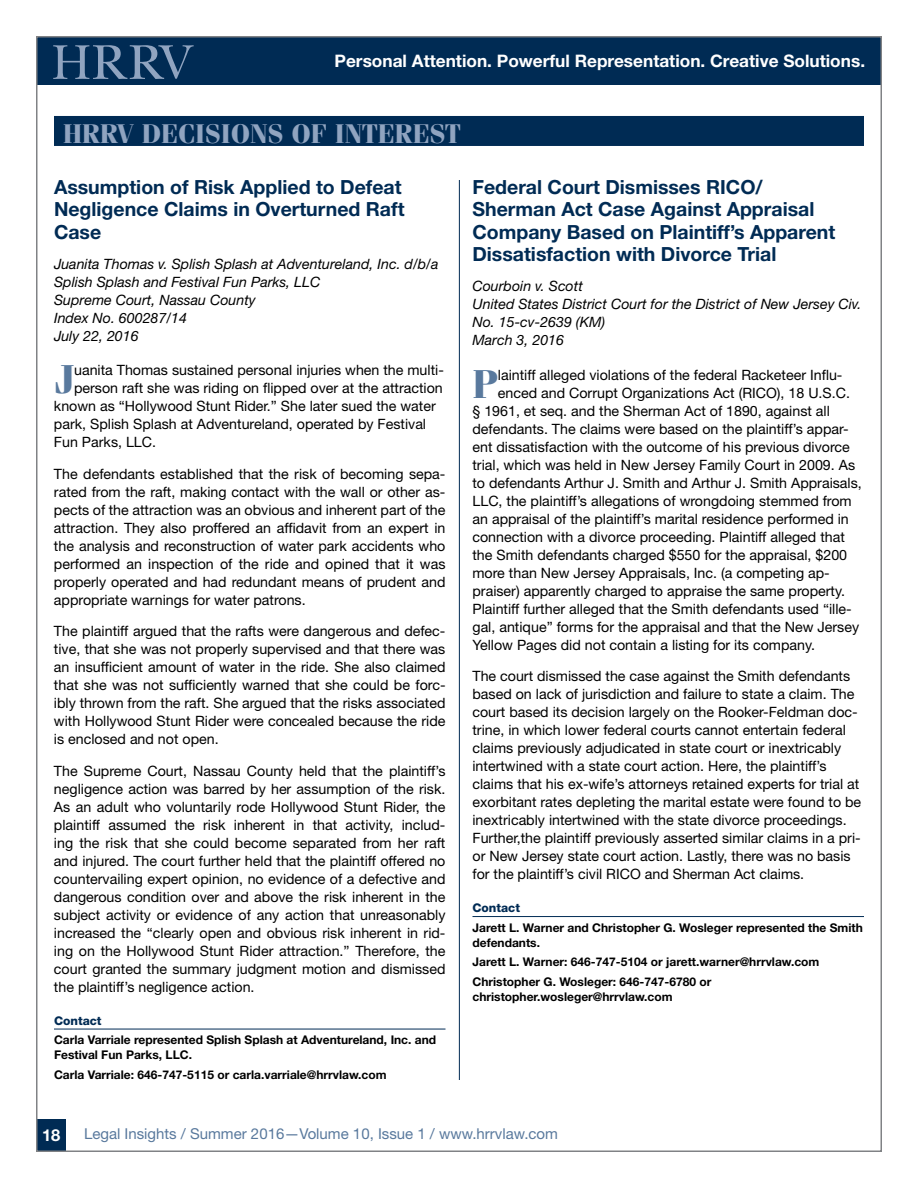
<style>
.page{position:relative;width:918px;height:1188px;background:#fff}
.page>*{position:absolute;margin:0;border:0;box-sizing:border-box;transform-origin:0 0}
.t1{font:700 40.2px "Fenice";color:#59799d}
.t2{font:700 27px "Fenice";color:#90a4c0}
.t3{font:700 19.5px/22.5px "Helvetica Neue LT Std";color:#002b54}
.t4{font:700 17.25px "Helvetica Neue LT Std";color:#fff}
.t5{font:700 16.5px "Helvetica Neue LT Std";color:#fff}
.t6{font:15px "Helvetica Neue LT Std";color:#59799d}
.t7{font:14.25px/18px "Helvetica Neue LT Std";color:#000;text-align:justify}
.t8{font:italic 14.25px/18px "Helvetica Neue LT Std";color:#000}
.t9{font:700 12px/15px "Helvetica Neue LT Std";color:#000}
.t10{font:800 12px "Helvetica Neue LT Std";color:#002b54}
</style>
<div class="page">
<div style="left:37px;top:1119px;width:29px;height:32px;background:#002b54"></div>
<div style="left:36px;top:36px;width:846px;height:49px;background:#002b54"></div>
<svg style="left:53px;top:45px;width:141px;height:34px"></svg>
<div style="left:54px;top:116px;width:810px;height:30px;background:#002b54"></div>
<hr style="left:459px;top:180px;width:1px;height:900px;background:#002b54">
<hr style="left:472px;top:916px;width:392px;height:1px;background:#002b54">
<hr style="left:54px;top:1029px;width:392px;height:1px;background:#002b54">
<p class="t4" style="left:335px;top:50px;width:532px">Personal Attention. Powerful Representation. Creative Solutions.</p>
<h2 class="t2" style="left:63px;top:117px;width:399px">HRRV DECISIONS OF INTEREST</h2>
<h3 class="t3" style="left:54px;top:175px;width:352px">Assumption of Risk Applied to Defeat<br>Negligence Claims in Overturned Raft<br>Case</h3>
<p class="t8" style="left:54px;top:255px;width:386px">Juanita Thomas v. Splish Splash at Adventureland, Inc. d/b/a Splish Splash and Festival Fun Parks, LLC<br>Supreme Court, Nassau County<br>Index No. 600287/14<br>July 22, 2016</p>
<h1 class="t1" style="left:54px;top:355px;width:22px">J</h1>
<p class="t7" style="left:74px;top:361px;width:371px">uanita Thomas sustained personal injuries when the multi-</p>
<p class="t7" style="left:74px;top:379px;width:370px">person raft she was riding on flipped over at the attraction</p>
<p class="t7" style="left:54px;top:397px;width:383px">known as “Hollywood Stunt Rider.” She later sued the water</p>
<p class="t7" style="left:54px;top:415px;width:374px">park, Splish Splash at Adventureland, operated by Festival</p>
<p class="t7" style="left:54px;top:433px;width:104px">Fun Parks, LLC.</p>
<p class="t7" style="left:54px;top:465px;width:393px">The defendants established that the risk of becoming sepa&shy;rated from the raft, making contact with the wall or other as&shy;pects of the attraction was an obvious and inherent part of the attraction. They also proffered an affidavit from an expert in the analysis and reconstruction of water park accidents who performed an inspection of the ride and opined that it was properly operated and had redundant means of prudent and appropriate warnings for water patrons.</p>
<p class="t7" style="left:54px;top:622px;width:393px">The plaintiff argued that the rafts were dangerous and defec&shy;tive, that she was not properly supervised and that there was an insufficient amount of water in the ride. She also claimed that she was not sufficiently warned that she could be forc&shy;ibly thrown from the raft. She argued that the risks associated with Hollywood Stunt Rider were concealed because the ride is enclosed and not open.</p>
<p class="t7" style="left:54px;top:762px;width:393px">The Supreme Court, Nassau County held that the plaintiff’s negligence action was barred by her assumption of the risk.<br>As an adult who voluntarily rode Hollywood Stunt Rider, the plaintiff assumed the risk inherent in that activity, includ&shy;ing the risk that she could become separated from her raft and injured. The court further held that the plaintiff offered no countervailing expert opinion, no evidence of a defective and dangerous condition over and above the risk inherent in the subject activity or evidence of any action that unreasonably increased the “clearly open and obvious risk inherent in rid&shy;ing on the Hollywood Stunt Rider attraction.” Therefore, the court granted the summary judgment motion and dismissed the plaintiff’s negligence action.</p>
<p class="t10" style="left:54px;top:1014px;width:49px">Contact</p>
<p class="t9" style="left:54px;top:1032px;width:384px">Carla Varriale represented Splish Splash at Adventureland, Inc. and<br>Festival Fun Parks, LLC.</p>
<p class="t9" style="left:54px;top:1067px;width:334px">Carla Varriale: 646-747-5115 or carla.varriale@hrrvlaw.com</p>
<h3 class="t3" style="left:472px;top:175px;width:364px">Federal Court Dismisses RICO/ Sherman Act Case Against Appraisal Company Based on Plaintiff’s Apparent Dissatisfaction with Divorce Trial</h3>
<p class="t8" style="left:472px;top:277px;width:390px">Courboin v. Scott<br>United States District Court for the District of New Jersey Civ.<br>No. 15-cv-2639 (KM)<br>March 3, 2016</p>
<h1 class="t1" style="left:472px;top:360px;width:27px">P</h1>
<p class="t7" style="left:498px;top:366px;width:346px">laintiff alleged violations of the federal Racketeer Influ-</p>
<p class="t7" style="left:498px;top:384px;width:354px">enced and Corrupt Organizations Act (RICO), 18 U.S.C.</p>
<p class="t7" style="left:472px;top:402px;width:359px">§ 1961, et seq. and the Sherman Act of 1890, against all</p>
<p class="t7" style="left:472px;top:420px;width:378px">defendants. The claims were based on the plaintiff’s appar-</p>
<p class="t7" style="left:472px;top:438px;width:379px">ent dissatisfaction with the outcome of his previous divorce</p>
<p class="t7" style="left:472px;top:456px;width:384px">trial, which was held in New Jersey Family Court in 2009. As</p>
<p class="t7" style="left:472px;top:474px;width:391px">to defendants Arthur J. Smith and Arthur J. Smith Appraisals,</p>
<p class="t7" style="left:472px;top:492px;width:381px">LLC, the plaintiff’s allegations of wrongdoing stemmed from</p>
<p class="t7" style="left:472px;top:510px;width:378px">an appraisal of the plaintiff’s marital residence performed in</p>
<p class="t7" style="left:472px;top:528px;width:374px">connection with a divorce proceeding. Plaintiff alleged that</p>
<p class="t7" style="left:472px;top:546px;width:376px">the Smith defendants charged $550 for the appraisal, $200</p>
<p class="t7" style="left:472px;top:564px;width:359px">more than New Jersey Appraisals, Inc. (a competing ap-</p>
<p class="t7" style="left:472px;top:582px;width:374px">praiser) apparently charged to appraise the same property.</p>
<p class="t7" style="left:472px;top:600px;width:381px">Plaintiff further alleged that the Smith defendants used “ille-</p>
<p class="t7" style="left:472px;top:618px;width:388px">gal, antique” forms for the appraisal and that the New Jersey</p>
<p class="t7" style="left:472px;top:636px;width:344px">Yellow Pages did not contain a listing for its company.</p>
<p class="t7" style="left:472px;top:667px;width:390px;text-align:left">The court dismissed the case against the Smith defendants based on lack of jurisdiction and failure to state a claim. The court based its decision largely on the Rooker-Feldman doc&shy;trine, in which lower federal courts cannot entertain federal claims previously adjudicated in state court or inextricably intertwined with a state court action. Here, the plaintiff’s claims that his ex-wife’s attorneys retained experts for trial at exorbitant rates depleting the marital estate were found to be inextricably intertwined with the state divorce proceedings.<br>Further,the plaintiff previously asserted similar claims in a pri&shy;or New Jersey state court action. Lastly, there was no basis for the plaintiff’s civil RICO and Sherman Act claims.</p>
<p class="t10" style="left:472px;top:901px;width:49px">Contact</p>
<p class="t9" style="left:472px;top:920px;width:392px">Jarett L. Warner and Christopher G. Wosleger represented the Smith defendants.</p>
<p class="t9" style="left:472px;top:952px;width:349px;line-height:19.5px">Jarett L. Warner: 646-747-5104 or jarett.warner@hrrvlaw.com<br>Christopher G. Wosleger: 646-747-6780 or</p>
<p class="t9" style="left:472px;top:989px;width:202px">christopher.wosleger@hrrvlaw.com</p>
<p class="t5" style="left:42px;top:1125px;width:20px">18</p>
<p class="t6" style="left:84px;top:1124px;width:475px">Legal Insights / Summer 2016—Volume 10, Issue 1 / www.hrrvlaw.com</p>
</div>
